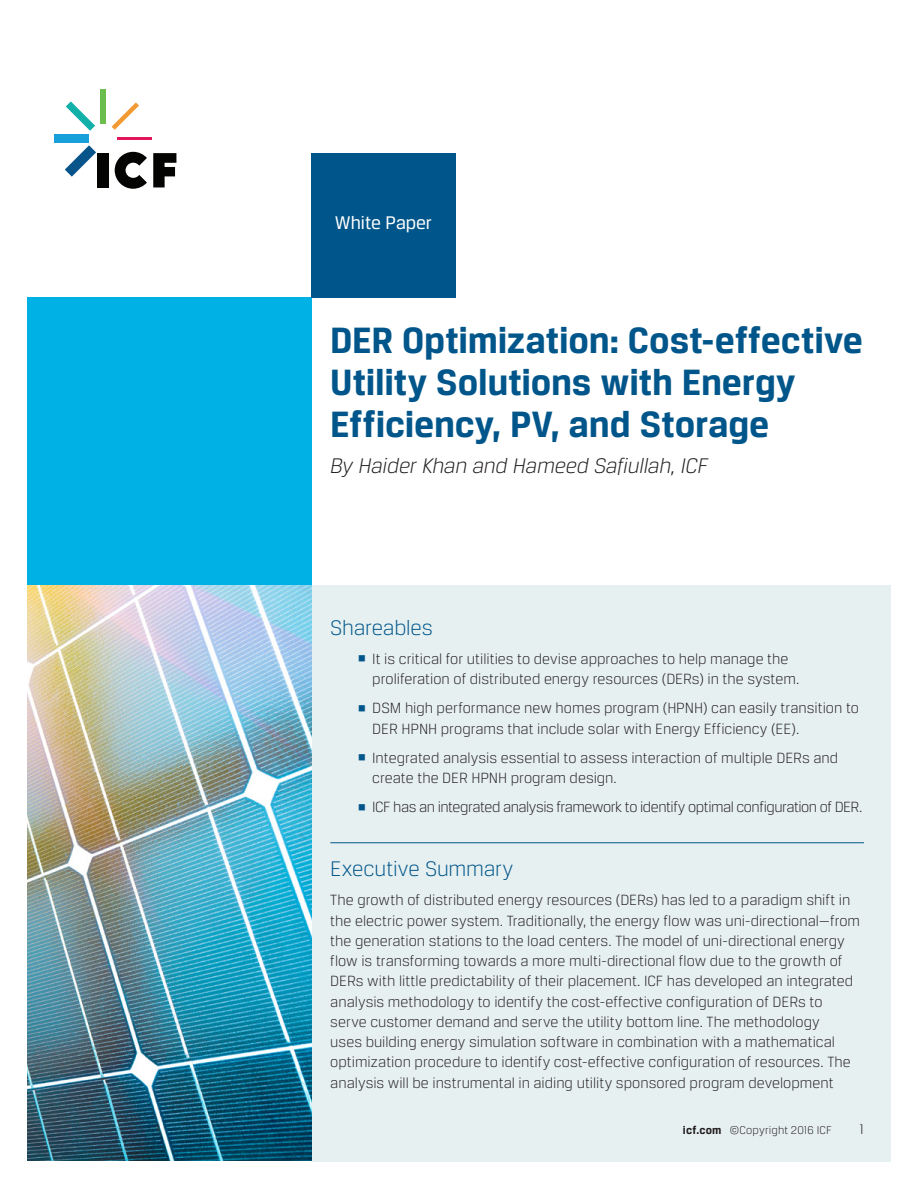
<style>
.page{position:relative;width:918px;height:1188px;background:#fff}
.page>*{position:absolute;margin:0;border:0;box-sizing:border-box;transform-origin:0 0}
.cover_title{font:700 39px/42px "Breuer Text";letter-spacing:-.005em;color:#00568a}
.cover_byline{font:italic 300 22.5px "Breuer Text";letter-spacing:-.01em;color:#231f20}
.body_paragraph_heade{font:300 22.5px "Breuer Text";letter-spacing:-.01em;color:#00568a}
.t1{font:19.5px "Breuer Text";letter-spacing:-.005em;color:#fff}
.body_paragraph{font:300 15.75px/20.2px "Breuer Text";color:#231f20}
.body_paragraph-2{font:300 15.75px "Breuer Text";letter-spacing:-.03em;color:#231f20}
.page_footer{font:300 15px "Breuer Text";color:#231f20}
.page_footer-2{font:300 12px "Breuer Text";letter-spacing:.01em;color:#231f20}
.s1{color:#00568a}
.s2{font-weight:700}
</style>
<div class="page">
<div style="left:311px;top:585px;width:580px;height:576px;background:#e7f0f1"></div>
<div style="left:27px;top:297px;width:284px;height:288px;background:#00b1e5"></div>
<div style="left:311px;top:153px;width:144px;height:144px;background:#00568a"></div>
<img style="left:27px;top:585px;width:284px;height:575px">
<hr style="left:330px;top:842px;width:534px;height:1px;background:#00568a">
<svg style="left:153px;top:153px;width:23px;height:34px"></svg>
<div style="left:97px;top:153px;width:12px;height:34px;background:#040503"></div>
<svg style="left:65px;top:145px;width:31px;height:32px"></svg>
<div style="left:54px;top:134px;width:34px;height:9px;background:#18a0db"></div>
<svg style="left:66px;top:101px;width:29px;height:30px"></svg>
<div style="left:100px;top:90px;width:6px;height:34px;background:#6bbe4d"></div>
<svg style="left:112px;top:102px;width:27px;height:28px"></svg>
<hr style="left:117px;top:137px;width:35px;height:3px;background:#e2165b">
<svg style="left:115px;top:152px;width:32px;height:37px"></svg>
<p class="t1" style="left:335px;top:212px;width:99px">White Paper</p>
<p class="cover_title" style="left:330px;top:319px;width:534px">DER Optimization: Cost-effective<br>Utility Solutions with Energy<br>Efficiency, PV, and Storage</p>
<p class="cover_byline" style="left:330px;top:454px;width:379px">By Haider Khan and Hameed Safiullah, ICF</p>
<p class="body_paragraph_heade" style="left:330px;top:615px;width:104px">Shareables</p>
<p class="body_paragraph" style="left:372px;top:648px;width:428px;text-indent:-15px"><span class="s1">▪</span> It is critical for utilities to devise approaches to help manage the proliferation of distributed energy resources (DERs) in the system.</p>
<p class="body_paragraph" style="left:372px;top:698px;width:488px;text-indent:-15px"><span class="s1">▪</span> DSM high performance new homes program (HPNH) can easily transition to<br>DER HPNH programs that include solar with Energy Efficiency (EE).</p>
<p class="body_paragraph" style="left:372px;top:747px;width:467px;text-indent:-15px"><span class="s1">▪</span> Integrated analysis essential to assess interaction of multiple DERs and create the DER HPNH program design.</p>
<p class="body_paragraph-2" style="left:357px;top:799px;width:507px"><span class="s1">▪</span> ICF has an integrated analysis framework to identify optimal configuration of DER.</p>
<p class="body_paragraph_heade" style="left:330px;top:857px;width:185px">Executive Summary</p>
<p class="body_paragraph" style="left:330px;top:890px;width:531px">The growth of distributed energy resources (DERs) has led to a paradigm shift in the electric power system. Traditionally, the energy flow was uni-directional—from the generation stations to the load centers. The model of uni-directional energy flow is transforming towards a more multi-directional flow due to the growth of DERs with little predictability of their placement. ICF has developed an integrated analysis methodology to identify the cost-effective configuration of DERs to serve customer demand and serve the utility bottom line. The methodology<br>uses building energy simulation software in combination with a mathematical optimization procedure to identify cost-effective configuration of resources. The analysis will be instrumental in aiding utility sponsored program development</p>
<p class="page_footer-2" style="left:683px;top:1124px;width:150px"><span class="s2">icf.com</span> ©Copyright 2016 ICF</p>
<p class="page_footer" style="left:859px;top:1121px;width:6px">1</p>
</div>
